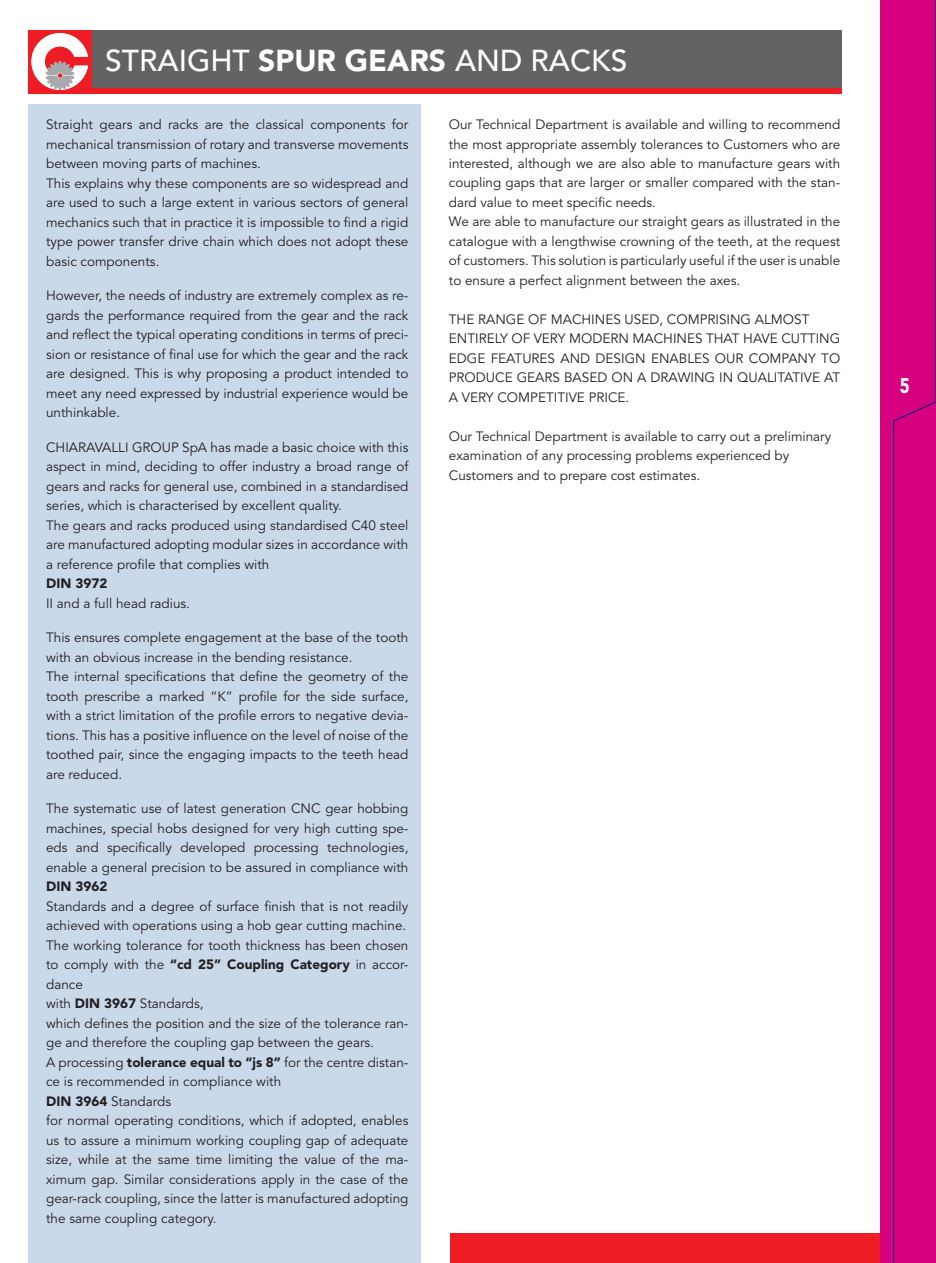
<style>
.page{position:relative;width:936px;height:1263px;background:#fff}
.page>*{position:absolute;margin:0;border:0;box-sizing:border-box;transform-origin:0 0}
.t1{font:500 30px "Avenir LT Std";color:#fff}
.t2{font:900 21px "Avenir LT Std";color:#fff;scale:.8 1}
.t3{font:13.5px/19.5px "Avenir LT Std";color:#231f20}
.t4{font:900 13.5px "Avenir LT Std";color:#231f20}
.s1{font-weight:900}
</style>
<div class="page">
<div style="left:28px;top:105px;width:392px;height:1158px;background:#cad9ea"></div>
<div style="left:30px;top:30px;width:811px;height:64px;background:#636366"></div>
<div style="left:28px;top:30px;width:63px;height:64px;background:#ee1d23"></div>
<svg style="left:31px;top:33px;width:58px;height:57px"></svg>
<div style="left:71px;top:88px;width:770px;height:6px;background:#ee1d23"></div>
<div style="left:450px;top:1233px;width:485px;height:30px;background:#ee1d23"></div>
<div style="left:880px;top:0;width:55px;height:1263px;background:#d6017f"></div>
<svg style="left:893px;top:402px;width:42px;height:861px"></svg>
<h1 class="t1" style="left:105px;top:43px;width:523px">STRAIGHT <span class="s1">SPUR GEARS</span> AND RACKS</h1>
<p class="t3" style="left:46px;top:115px;width:364px">Straight gears and racks are the classical components for mechanical transmission of rotary and transverse movements between moving parts of machines.<br>This explains why these components are so widespread and are used to such a large extent in various sectors of general mechanics such that in practice it is impossible to find a rigid type power transfer drive chain which does not adopt these basic components.</p>
<p class="t3" style="left:46px;top:286px;width:364px;text-align:justify">However, the needs of industry are extremely complex as re&shy;gards the performance required from the gear and the rack and reflect the typical operating conditions in terms of preci&shy;sion or resistance of final use for which the gear and the rack are designed. This is why proposing a product intended to meet any need expressed by industrial experience would be unthinkable.</p>
<p class="t3" style="left:46px;top:438px;width:364px">CHIARAVALLI GROUP SpA has made a basic choice with this aspect in mind, deciding to offer industry a broad range of gears and racks for general use, combined in a standardised series, which is characterised by excellent quality.<br>The gears and racks produced using standardised C40 steel are manufactured adopting modular sizes in accordance with a reference profile that complies with</p>
<p class="t4" style="left:46px;top:575px;width:63px">DIN 3972</p>
<p class="t3" style="left:46px;top:594px;width:145px">II and a full head radius.</p>
<p class="t3" style="left:46px;top:628px;width:364px">This ensures complete engagement at the base of the tooth with an obvious increase in the bending resistance.<br>The internal specifications that define the geometry of the tooth prescribe a marked “K” profile for the side surface, with a strict limitation of the profile errors to negative devia&shy;tions. This has a positive influence on the level of noise of the toothed pair, since the engaging impacts to the teeth head are reduced.</p>
<p class="t3" style="left:46px;top:799px;width:364px;text-align:justify">The systematic use of latest generation CNC gear hobbing machines, special hobs designed for very high cutting spe&shy;eds and specifically developed processing technologies, enable a general precision to be assured in compliance with</p>
<p class="t4" style="left:46px;top:878px;width:63px">DIN 3962</p>
<p class="t3" style="left:46px;top:897px;width:364px">Standards and a degree of surface finish that is not readily achieved with operations using a hob gear cutting machine.<br>The working tolerance for tooth thickness has been chosen to comply with the <span class="s1">“cd 25” Coupling Category</span> in accor&shy;dance<br>with <span class="s1">DIN 3967</span> Standards,<br>which defines the position and the size of the tolerance ran&shy;ge and therefore the coupling gap between the gears.<br>A processing <span class="s1">tolerance equal to “js 8”</span> for the centre distan&shy;ce is recommended in compliance with<br><span class="s1">DIN 3964</span> Standards<br>for normal operating conditions, which if adopted, enables us to assure a minimum working coupling gap of adequate size, while at the same time limiting the value of the ma&shy;ximum gap. Similar considerations apply in the case of the gear-rack coupling, since the latter is manufactured adopting the same coupling category.</p>
<p class="t3" style="left:449px;top:115px;width:393px">Our Technical Department is available and willing to recommend the most appropriate assembly tolerances to Customers who are interested, although we are also able to manufacture gears with coupling gaps that are larger or smaller compared with the stan&shy;dard value to meet specific needs.<br>We are able to manufacture our straight gears as illustrated in the catalogue with a lengthwise crowning of the teeth, at the request of customers. This solution is particularly useful if the user is unable to ensure a perfect alignment between the axes.</p>
<p class="t3" style="left:449px;top:310px;width:393px">THE RANGE OF MACHINES USED, COMPRISING ALMOST ENTIRELY OF VERY MODERN MACHINES THAT HAVE CUTTING EDGE FEATURES AND DESIGN ENABLES OUR COMPANY TO PRODUCE GEARS BASED ON A DRAWING IN QUALITATIVE AT A VERY COMPETITIVE PRICE.</p>
<p class="t3" style="left:449px;top:427px;width:384px">Our Technical Department is available to carry out a preliminary examination of any processing problems experienced by<br>Customers and to prepare cost estimates.</p>
<h2 class="t2" style="left:899px;top:373px;width:14px">5</h2>
</div>
